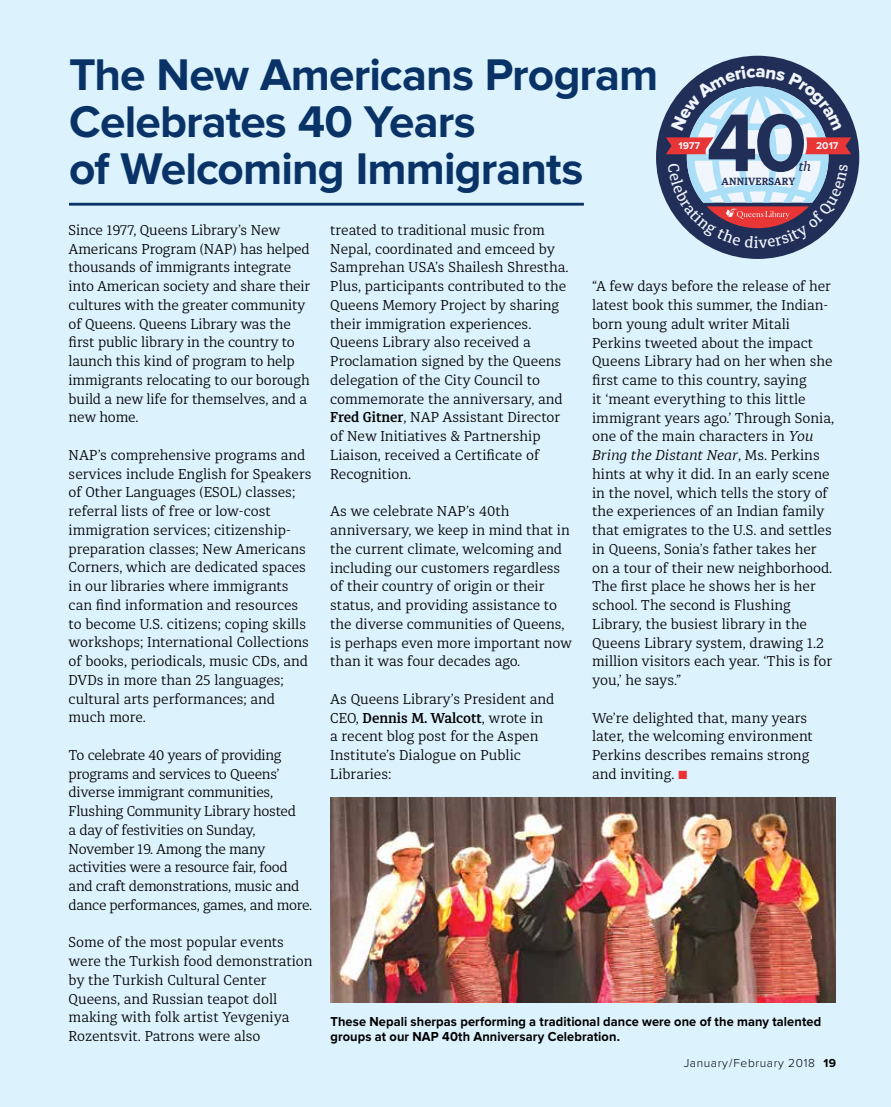
<style>
.page{position:relative;width:891px;height:1107px;background:#dcf2fd}
.page>*{position:absolute;margin:0;border:0;box-sizing:border-box;transform-origin:0 0}
.t1{font:700 84.6px "Proxima Nova";color:#212e58}
.t2{font:700 45.9px/46.8px "Proxima Nova";letter-spacing:-.02em;color:#093266}
.t3{font:300 14.25px/18.8px "Diaria Pro";color:#000}
.t4{font:300 14.25px/18.8px "Diaria Pro";letter-spacing:-.02em;color:#000}
.t5{font:700 13.5px/15px "Proxima Nova";letter-spacing:.01em;color:#000;scale:.95 1}
.t6{font:italic 500 13.2px "Diaria Pro";color:#212e58}
.t7{font:300 12px "Proxima Nova";letter-spacing:.05em;color:#000}
.t8{font:700 10.35px "Diaria Pro";letter-spacing:.01em;color:#212e58}
.t9{font:700 10.2px "Proxima Nova";letter-spacing:.01em;color:#f1f6fc}
.s1{font-weight:600}
.s2{font-style:italic}
.s3{font-family:"Proxima Nova";color:#ea3135}
.s4{font-weight:700}
</style>
<div class="page">
<hr style="left:69px;top:203px;width:515px;height:3px;background:#093266">
<img style="left:330px;top:798px;width:506px;height:205px">
<div style="left:656px;top:56px;width:203px;height:203px;background:#212e58;border-radius:50%"></div>
<svg style="left:666px;top:66px;width:185px;height:182px"></svg>
<h2 class="t2" style="left:69px;top:54px;width:591px">The New Americans Program<br>Celebrates 40 Years<br>of Welcoming Immigrants</h2>
<p class="t3" style="left:69px;top:221px;width:243px">Since 1977, Queens Library’s New Americans Program (NAP) has helped thousands of immigrants integrate into American society and share their cultures with the greater community of Queens. Queens Library was the first public library in the country to launch this kind of program to help immigrants relocating to our borough build a new life for themselves, and a new home.</p>
<p class="t3" style="left:69px;top:446px;width:244px">NAP’s comprehensive programs and services include English for Speakers of Other Languages (ESOL) classes; referral lists of free or low-cost immigration services; citizenship&shy;preparation classes; New Americans Corners, which are dedicated spaces in our libraries where immigrants can find information and resources to become U.S. citizens; coping skills workshops; International Collections of books, periodicals, music CDs, and DVDs in more than 25 languages; cultural arts performances; and much more.</p>
<p class="t4" style="left:69px;top:746px;width:245px">To celebrate 40 years of providing programs and services to Queens’ diverse immigrant communities, Flushing Community Library hosted<br>a day of festivities on Sunday, November 19. Among the many activities were a resource fair, food and craft demonstrations, music and dance performances, games, and more.</p>
<p class="t3" style="left:69px;top:933px;width:246px">Some of the most popular events were the Turkish food demonstration by the Turkish Cultural Center<br>Queens, and Russian teapot doll making with folk artist Yevgeniya<br>Rozentsvit. Patrons were also</p>
<h1 class="t1" style="left:707px;top:94px;width:102px">40</h1>
<p class="t9" style="left:679px;top:140px;width:23px">1977</p>
<p class="t9" style="left:816px;top:140px;width:24px">2017</p>
<p class="t6" style="left:798px;top:159px;width:14px">th</p>
<p class="t8" style="left:722px;top:175px;width:75px">ANNIVERSARY</p>
<p class="t3" style="left:330px;top:221px;width:240px">treated to traditional music from<br>Nepal, coordinated and emceed by<br>Samprehan USA’s Shailesh Shrestha.<br>Plus, participants contributed to the<br>Queens Memory Project by sharing their immigration experiences.<br>Queens Library also received a<br>Proclamation signed by the Queens delegation of the City Council to commemorate the anniversary, and<br><span class="s1">Fred Gitner</span>, NAP Assistant Director of New Initiatives &amp; Partnership<br>Liaison, received a Certificate of<br>Recognition.</p>
<p class="t3" style="left:330px;top:502px;width:243px">As we celebrate NAP’s 40th anniversary, we keep in mind that in the current climate, welcoming and including our customers regardless of their country of origin or their status, and providing assistance to the diverse communities of Queens, is perhaps even more important now than it was four decades ago.</p>
<p class="t3" style="left:330px;top:690px;width:226px">As Queens Library’s President and<br>CEO, <span class="s1">Dennis M. Walcott</span>, wrote in a recent blog post for the Aspen<br>Institute’s Dialogue on Public<br>Libraries:</p>
<p class="t3" style="left:592px;top:277px;width:243px">“A few days before the release of her latest book this summer, the Indian&shy;born young adult writer Mitali Perkins tweeted about the impact Queens Library had on her when she first came to this country, saying<br>it ‘meant everything to this little immigrant years ago.’ Through Sonia, one of the main characters in <span class="s2">You Bring the Distant Near</span>, Ms. Perkins hints at why it did. In an early scene in the novel, which tells the story of the experiences of an Indian family that emigrates to the U.S. and settles in Queens, Sonia’s father takes her on a tour of their new neighborhood.<br>The first place he shows her is her school. The second is Flushing Library, the busiest library in the Queens Library system, drawing 1.2 million visitors each year. ‘This is for you,’ he says.”</p>
<p class="t3" style="left:592px;top:708px;width:222px">We’re delighted that, many years later, the welcoming environment<br>Perkins describes remains strong and inviting. <span class="s3">■</span></p>
<p class="t5" style="left:331px;top:1015px;width:518px">These Nepali sherpas performing a traditional dance were one of the many talented groups at our NAP 40th Anniversary Celebration.</p>
<p class="t7" style="left:684px;top:1056px;width:154px">January/February 2018 <span class="s4">19</span></p>
</div>
